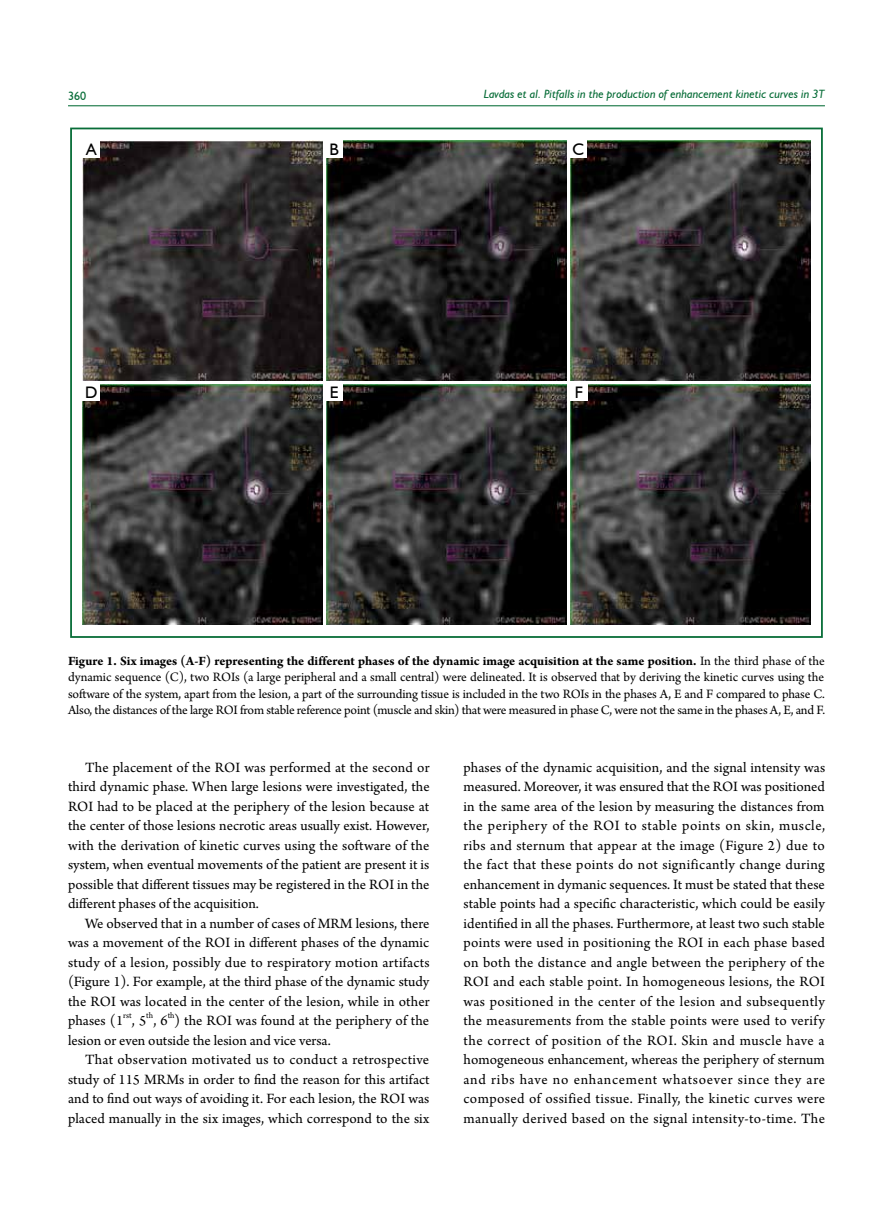
<style>
.page{position:relative;width:893px;height:1212px;background:#fff}
.page>*{position:absolute;margin:0;border:0;box-sizing:border-box;transform-origin:0 0}
.t1{font:16.65px "Humanist 521 BT";color:#000}
.t2{font:15px/19.5px "Arno Pro";letter-spacing:.005em;color:#000;text-align:justify}
.t3{font:13.5px/16.5px "Arno Pro";letter-spacing:-.015em;color:#000;text-align:justify}
.t4{font:italic 12px "Humanist 521 BT";color:#086d38}
.t5{font:12px "Humanist 521 BT";color:#086d38}
.t6{font:8.7px "Arno Pro";letter-spacing:.005em;color:#000}
.s1{font-weight:700}
</style>
<div class="page">
<hr style="left:68px;top:105px;width:757px;height:1px;background:#086d38">
<img style="left:83px;top:141px;width:239px;height:240px">
<img style="left:327px;top:141px;width:239px;height:240px">
<img style="left:570px;top:141px;width:240px;height:240px">
<img style="left:83px;top:385px;width:239px;height:240px">
<img style="left:327px;top:385px;width:239px;height:240px">
<img style="left:570px;top:385px;width:240px;height:240px">
<div style="left:83px;top:141px;width:17px;height:17px;background:#fff"></div>
<div style="left:83px;top:384px;width:17px;height:17px;background:#fff"></div>
<div style="left:326px;top:141px;width:17px;height:17px;background:#fff"></div>
<div style="left:326px;top:384px;width:17px;height:17px;background:#fff"></div>
<div style="left:570px;top:384px;width:18px;height:17px;background:#fff"></div>
<div style="left:570px;top:141px;width:17px;height:17px;background:#fff"></div>
<p class="t5" style="left:68px;top:88px;width:20px">360</p>
<p class="t4" style="left:484px;top:86px;width:342px">Lavdas et al. Pitfalls in the production of enhancement kinetic curves in 3T</p>
<p class="t1" style="left:86px;top:139px;width:12px">A</p>
<p class="t1" style="left:85px;top:382px;width:14px">D</p>
<p class="t1" style="left:329px;top:139px;width:11px">B</p>
<p class="t1" style="left:572px;top:139px;width:13px">C</p>
<p class="t1" style="left:330px;top:382px;width:11px">E</p>
<p class="t1" style="left:575px;top:382px;width:10px">F</p>
<p class="t3" style="left:68px;top:653px;width:759px"><span class="s1">Figure 1. Six images (A-F) representing the different phases of the dynamic image acquisition at the same position.</span> In the third phase of the dynamic sequence (C), two ROIs (a large peripheral and a small central) were delineated. It is observed that by deriving the kinetic curves using the software of the system, apart from the lesion, a part of the surrounding tissue is included in the two ROIs in the phases A, E and F compared to phase C.<br>Also, the distances of the large ROI from stable reference point (muscle and skin) that were measured in phase C, were not the same in the phases A, E, and F.</p>
<p class="t2" style="left:68px;top:758px;width:363px;text-indent:17px">The placement of the ROI was performed at the second or third dynamic phase. When large lesions were investigated, the ROI had to be placed at the periphery of the lesion because at the center of those lesions necrotic areas usually exist. However, with the derivation of kinetic curves using the software of the system, when eventual movements of the patient are present it is possible that different tissues may be registered in the ROI in the different phases of the acquisition.</p>
<p class="t2" style="left:68px;top:914px;width:363px;text-indent:17px">We observed that in a number of cases of MRM lesions, there was a movement of the ROI in different phases of the dynamic study of a lesion, possibly due to respiratory motion artifacts (Figure 1). For example, at the third phase of the dynamic study the ROI was located in the center of the lesion, while in other phases (1</p>
<p class="t6" style="left:168px;top:1011px;width:8px">th</p>
<p class="t2" style="left:68px;top:1031px;width:264px">lesion or even outside the lesion and vice versa.</p>
<p class="t2" style="left:85px;top:1051px;width:346px">That observation motivated us to conduct a retrospective</p>
<p class="t2" style="left:68px;top:1070px;width:363px">study of 115 MRMs in order to find the reason for this artifact</p>
<p class="t2" style="left:68px;top:1090px;width:363px">and to find out ways of avoiding it. For each lesion, the ROI was</p>
<p class="t2" style="left:68px;top:1109px;width:363px">placed manually in the six images, which correspond to the six</p>
<p class="t6" style="left:146px;top:1011px;width:8px">th</p>
<p class="t2" style="left:153px;top:1012px;width:277px">, 6 ) the ROI was found at the periphery of the</p>
<p class="t6" style="left:123px;top:1011px;width:10px">rst</p>
<p class="t2" style="left:132px;top:1012px;width:16px">, 5</p>
<p class="t2" style="left:463px;top:758px;width:363px">phases of the dynamic acquisition, and the signal intensity was measured. Moreover, it was ensured that the ROI was positioned in the same area of the lesion by measuring the distances from the periphery of the ROI to stable points on skin, muscle, ribs and sternum that appear at the image (Figure 2) due to the fact that these points do not significantly change during enhancement in dymanic sequences. It must be stated that these stable points had a specific characteristic, which could be easily identified in all the phases. Furthermore, at least two such stable points were used in positioning the ROI in each phase based on both the distance and angle between the periphery of the ROI and each stable point. In homogeneous lesions, the ROI was positioned in the center of the lesion and subsequently the measurements from the stable points were used to verify the correct of position of the ROI. Skin and muscle have a homogeneous enhancement, whereas the periphery of sternum and ribs have no enhancement whatsoever since they are composed of ossified tissue. Finally, the kinetic curves were manually derived based on the signal intensity-to-time. The</p>
</div>
